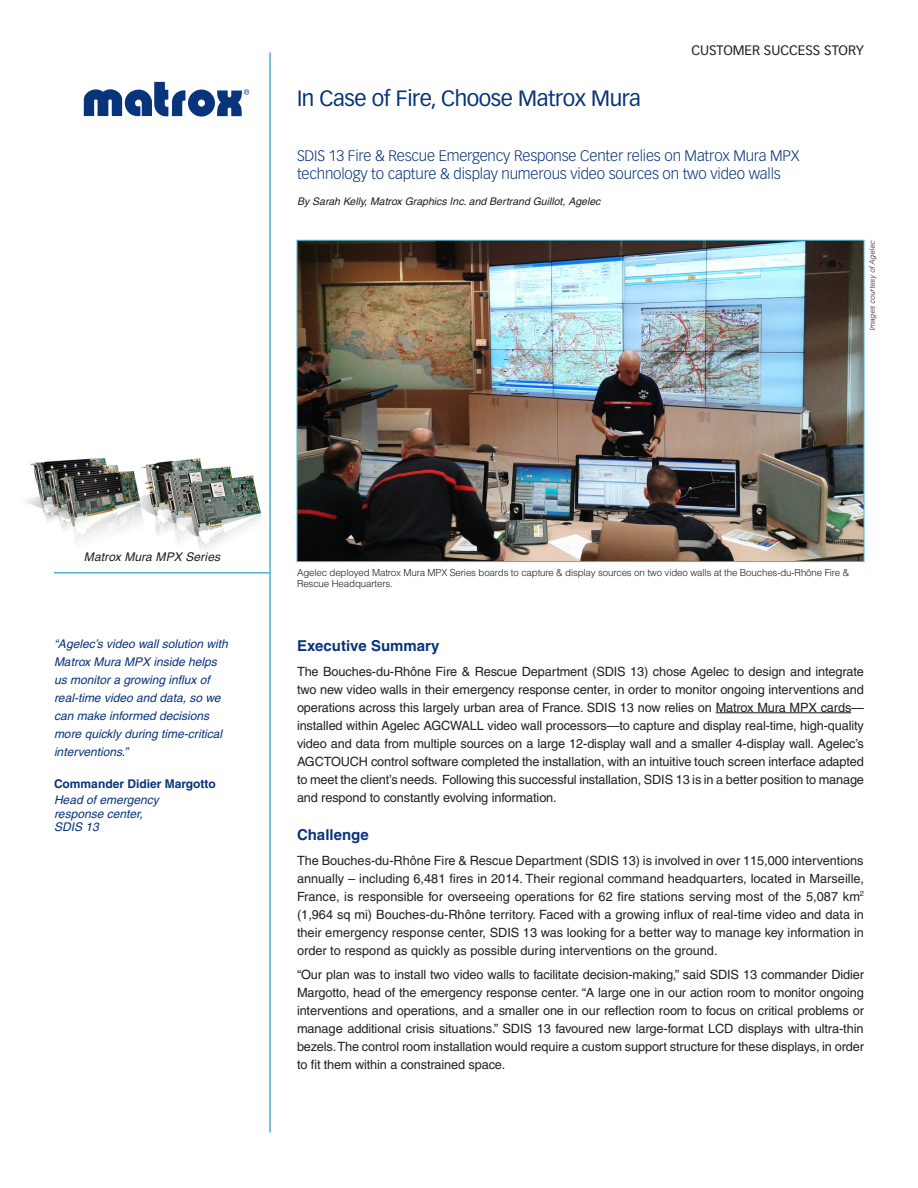
<style>
.page{position:relative;width:918px;height:1188px;background:#fff}
.page>*{position:absolute;margin:0;border:0;box-sizing:border-box;transform-origin:0 0}
.t1{font:21.75px "Vectora LH";letter-spacing:-.02em;color:#08347b}
.t2{font:300 15px/18px "Vectora LH";letter-spacing:-.01em;color:#08347b}
.t3{font:700 15px "Helvetica";color:#08347b}
.t4{font:13.5px "Vectora LH";color:#231f20}
.t5{font:12.75px/18px "Helvetica";letter-spacing:-.01em;color:#231f20;text-align:justify}
.t6{font:italic 12px/18px "Helvetica";color:#08347b}
.t7{font:700 12px "Helvetica";color:#08347b}
.t8{font:italic 12px "Helvetica";letter-spacing:.01em;color:#231f20}
.t9{font:italic 10.5px "Helvetica";color:#231f20}
.t10{font:300 9.75px/10.5px "Helvetica";letter-spacing:-.015em;color:#231f20}
.t11{font:italic 300 7.5px "Helvetica";color:#231f20}
</style>
<div class="page">
<hr style="left:269px;top:52px;width:2px;height:1080px;background:#4db3cf">
<hr style="left:54px;top:572px;width:216px;height:2px;background:#4db3cf">
<hr style="left:716px;top:712px;width:135px;height:1px;background:#231f20">
<svg style="left:84px;top:82px;width:165px;height:35px"></svg>
<img style="left:299px;top:242px;width:563px;height:318px">
<img style="left:26px;top:458px;width:236px;height:93px">
<p class="t4" style="left:691px;top:42px;width:174px">CUSTOMER SUCCESS STORY</p>
<p class="t1" style="left:297px;top:86px;width:345px">In Case of Fire, Choose Matrox Mura</p>
<p class="t2" style="left:297px;top:147px;width:504px">SDIS 13 Fire &amp; Rescue Emergency Response Center relies on Matrox Mura MPX technology to capture &amp; display numerous video sources on two video walls</p>
<p class="t9" style="left:297px;top:195px;width:305px">By Sarah Kelly, Matrox Graphics Inc. and Bertrand Guillot, Agelec</p>
<p class="t11" style="left:867px;top:331px;width:92px;rotate:-90deg">Images courtesy of Agelec</p>
<p class="t8" style="left:84px;top:550px;width:138px">Matrox Mura MPX Series</p>
<p class="t6" style="left:54px;top:635px;width:175px">“Agelec’s video wall solution with<br>Matrox Mura MPX inside helps us monitor a growing influx of real-time video and data, so we can make informed decisions more quickly during time-critical interventions.”</p>
<p class="t7" style="left:54px;top:776px;width:163px">Commander Didier Margotto</p>
<p class="t6" style="left:54px;top:793px;width:106px;line-height:13.5px">Head of emergency response center,</p>
<p class="t6" style="left:54px;top:818px;width:46px">SDIS 13</p>
<p class="t10" style="left:297px;top:567px;width:554px">Agelec deployed Matrox Mura MPX Series boards to capture &amp; display sources on two video walls at the Bouches-du-Rhône Fire &amp;<br>Rescue Headquarters.</p>
<p class="t3" style="left:297px;top:636px;width:144px">Executive Summary</p>
<p class="t5" style="left:297px;top:662px;width:569px">The Bouches-du-Rhône Fire &amp; Rescue Department (SDIS 13) chose Agelec to design and integrate two new video walls in their emergency response center, in order to monitor ongoing interventions and operations across this largely urban area of France. SDIS 13 now relies on Matrox Mura MPX cards— installed within Agelec AGCWALL video wall processors—to capture and display real-time, high-quality video and data from multiple sources on a large 12-display wall and a smaller 4-display wall. Agelec’s AGCTOUCH control software completed the installation, with an intuitive touch screen interface adapted to meet the client’s needs. Following this successful installation, SDIS 13 is in a better position to manage and respond to constantly evolving information.</p>
<p class="t3" style="left:297px;top:825px;width:73px">Challenge</p>
<p class="t5" style="left:297px;top:851px;width:569px">The Bouches-du-Rhône Fire &amp; Rescue Department (SDIS 13) is involved in over 115,000 interventions annually – including 6,481 fires in 2014. Their regional command headquarters, located in Marseille, France, is responsible for overseeing operations for 62 fire stations serving most of the 5,087 km<sup>2 </sup>(1,964 sq mi) Bouches-du-Rhône territory. Faced with a growing influx of real-time video and data in their emergency response center, SDIS 13 was looking for a better way to manage key information in order to respond as quickly as possible during interventions on the ground.</p>
<p class="t5" style="left:297px;top:966px;width:569px">“Our plan was to install two video walls to facilitate decision-making,” said SDIS 13 commander Didier Margotto, head of the emergency response center. “A large one in our action room to monitor ongoing interventions and operations, and a smaller one in our reflection room to focus on critical problems or manage additional crisis situations.” SDIS 13 favoured new large-format LCD displays with ultra-thin bezels. The control room installation would require a custom support structure for these displays, in order to fit them within a constrained space.</p>
</div>
